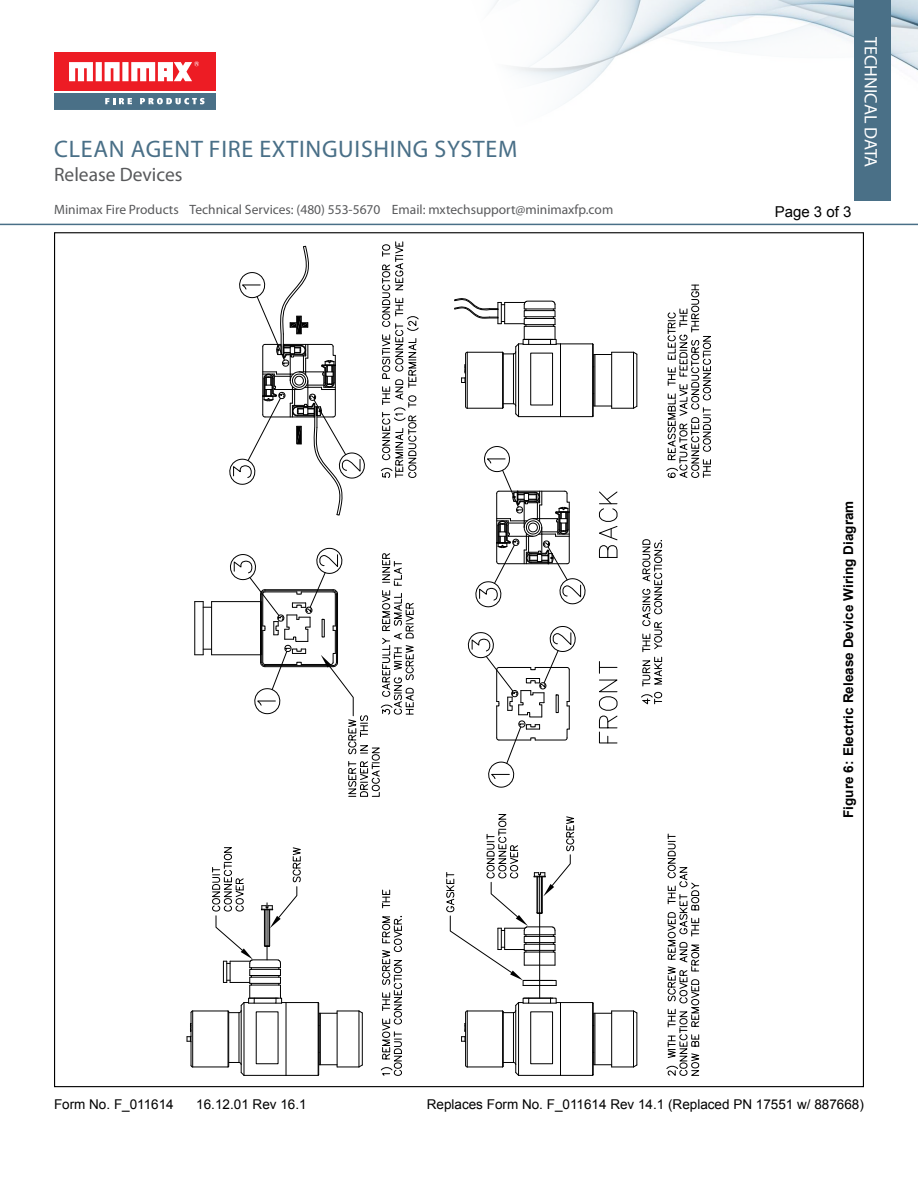
<style>
.page{position:relative;width:918px;height:1188px;background:#fff}
.page>*{position:absolute;margin:0;border:0;box-sizing:border-box;transform-origin:0 0}
.t1{font:24px "Myriad Pro";letter-spacing:.03em;color:#496f87}
.t2{font:19.5px "Myriad Pro";color:#58595b}
.t3{font:18px "Myriad Pro";color:#fff}
.t4{font:15px "Arial";color:#000}
.t5{font:13.5px "Arial";color:#000}
.t6{font:13.5px "Myriad Pro";color:#58595b}
.t7{font:700 13.5px "Arial";color:#000}
</style>
<div class="page">
<img style="left:492px;top:0;width:426px;height:104px">
<div style="left:54px;top:92px;width:162px;height:18px;background:#4a7087"></div>
<div style="left:54px;top:52px;width:162px;height:39px;background:#ed1c24"></div>
<svg style="left:69px;top:61px;width:130px;height:20px"></svg>
<svg style="left:105px;top:98px;width:27px;height:6px"></svg>
<svg style="left:140px;top:98px;width:65px;height:6px"></svg>
<div style="left:854px;top:0;width:37px;height:201px;background:#4a7087"></div>
<hr style="left:0;top:224px;width:918px;height:1px;background:#496f87">
<hr style="left:193px;top:1011px;width:35px;height:1px;background:#000">
<hr style="left:193px;top:1067px;width:35px;height:1px;background:#000">
<hr style="left:191px;top:1013px;width:1px;height:52px;background:#000">
<hr style="left:192px;top:1011px;width:1px;height:56px;background:#000">
<hr style="left:228px;top:1012px;width:1px;height:54px;background:#000">
<svg style="left:187px;top:1023px;width:5px;height:20px"></svg>
<hr style="left:286px;top:1002px;width:32px;height:1px;background:#000">
<hr style="left:286px;top:1075px;width:32px;height:1px;background:#000">
<hr style="left:244px;top:1075px;width:42px;height:1px;background:#000">
<svg style="left:227px;top:1062px;width:18px;height:14px"></svg>
<hr style="left:286px;top:1003px;width:1px;height:72px;background:#000">
<hr style="left:244px;top:1003px;width:1px;height:72px;background:#000">
<hr style="left:241px;top:1005px;width:1px;height:68px;background:#000">
<hr style="left:239px;top:1013px;width:1px;height:49px;background:#000">
<svg style="left:317px;top:1002px;width:46px;height:74px"></svg>
<hr style="left:337px;top:1013px;width:1px;height:52px;background:#000">
<hr style="left:467px;top:1011px;width:36px;height:1px;background:#000">
<hr style="left:467px;top:1067px;width:36px;height:1px;background:#000">
<hr style="left:465px;top:1013px;width:1px;height:52px;background:#000">
<hr style="left:467px;top:1011px;width:1px;height:56px;background:#000">
<hr style="left:502px;top:1011px;width:1px;height:56px;background:#000">
<hr style="left:503px;top:1012px;width:1px;height:54px;background:#000">
<svg style="left:461px;top:1023px;width:6px;height:20px"></svg>
<hr style="left:561px;top:1002px;width:32px;height:1px;background:#000">
<hr style="left:561px;top:1075px;width:32px;height:1px;background:#000">
<hr style="left:519px;top:1075px;width:42px;height:1px;background:#000">
<svg style="left:501px;top:997px;width:60px;height:17px"></svg>
<svg style="left:501px;top:1062px;width:19px;height:14px"></svg>
<hr style="left:560px;top:1003px;width:1px;height:72px;background:#000">
<hr style="left:518px;top:1003px;width:1px;height:72px;background:#000">
<hr style="left:515px;top:1005px;width:1px;height:68px;background:#000">
<hr style="left:513px;top:1013px;width:1px;height:49px;background:#000">
<svg style="left:592px;top:1002px;width:46px;height:74px"></svg>
<div style="left:530px;top:1011px;width:23px;height:53px;border:1px solid #000"></div>
<hr style="left:611px;top:1013px;width:1px;height:52px;background:#000">
<hr style="left:539px;top:875px;width:1px;height:123px;background:#000">
<svg style="left:382px;top:889px;width:8px;height:19px"></svg>
<svg style="left:380px;top:916px;width:22px;height:160px"></svg>
<svg style="left:666px;top:834px;width:34px;height:242px"></svg>
<svg style="left:446px;top:814px;width:129px;height:172px"></svg>
<hr style="left:212px;top:654px;width:49px;height:1px;background:#000">
<hr style="left:212px;top:601px;width:49px;height:1px;background:#000">
<svg style="left:195px;top:601px;width:17px;height:7px"></svg>
<svg style="left:195px;top:649px;width:16px;height:6px"></svg>
<hr style="left:194px;top:602px;width:1px;height:53px;background:#000">
<hr style="left:211px;top:602px;width:1px;height:53px;background:#000">
<hr style="left:203px;top:602px;width:1px;height:53px;background:#000">
<svg style="left:598px;top:679px;width:20px;height:65px"></svg>
<svg style="left:599px;top:662px;width:18px;height:11px"></svg>
<svg style="left:598px;top:491px;width:20px;height:67px"></svg>
<svg style="left:467px;top:626px;width:109px;height:162px"></svg>
<svg style="left:475px;top:446px;width:111px;height:162px"></svg>
<svg style="left:227px;top:548px;width:187px;height:249px"></svg>
<svg style="left:229px;top:245px;width:136px;height:271px"></svg>
<svg style="left:641px;top:692px;width:21px;height:13px"></svg>
<svg style="left:642px;top:539px;width:21px;height:147px"></svg>
<svg style="left:380px;top:241px;width:39px;height:237px"></svg>
<hr style="left:467px;top:408px;width:36px;height:1px;background:#000">
<hr style="left:465px;top:354px;width:1px;height:53px;background:#000">
<hr style="left:467px;top:352px;width:1px;height:56px;background:#000">
<hr style="left:502px;top:352px;width:1px;height:56px;background:#000">
<hr style="left:503px;top:353px;width:1px;height:55px;background:#000">
<svg style="left:461px;top:364px;width:6px;height:20px"></svg>
<hr style="left:561px;top:343px;width:32px;height:1px;background:#000">
<hr style="left:561px;top:416px;width:32px;height:1px;background:#000">
<hr style="left:519px;top:416px;width:42px;height:1px;background:#000">
<svg style="left:501px;top:403px;width:19px;height:15px"></svg>
<hr style="left:560px;top:344px;width:1px;height:73px;background:#000">
<hr style="left:518px;top:344px;width:1px;height:73px;background:#000">
<hr style="left:515px;top:347px;width:1px;height:67px;background:#000">
<hr style="left:513px;top:354px;width:1px;height:50px;background:#000">
<svg style="left:592px;top:343px;width:46px;height:75px"></svg>
<div style="left:530px;top:353px;width:23px;height:52px;border:1px solid #000"></div>
<hr style="left:611px;top:355px;width:1px;height:51px;background:#000">
<svg style="left:666px;top:285px;width:45px;height:193px"></svg>
<svg style="left:454px;top:298px;width:107px;height:57px"></svg>
<svg style="left:210px;top:847px;width:94px;height:167px"></svg>
<h1 class="t1" style="left:54px;top:134px;width:465px">CLEAN AGENT FIRE EXTINGUISHING SYSTEM</h1>
<h2 class="t2" style="left:54px;top:162px;width:130px">Release Devices</h2>
<p class="t6" style="left:54px;top:201px;width:561px">Minimax Fire Products Technical Services: (480) 553-5670 Email: mxtechsupport@minimaxfp.com</p>
<h3 class="t3" style="left:882px;top:37px;width:131px;rotate:90deg">TECHNICAL DATA</h3>
<p class="t4" style="left:775px;top:202px;width:78px">Page 3 of 3</p>
<p class="t7" style="left:839px;top:818px;width:319px;rotate:-90deg">Figure 6: Electric Release Device Wiring Diagram</p>
<p class="t5" style="left:54px;top:1095px;width:121px">Form No. F_011614</p>
<p class="t5" style="left:196px;top:1095px;width:112px">16.12.01 Rev 16.1</p>
<p class="t5" style="left:427px;top:1095px;width:439px">Replaces Form No. F_011614 Rev 14.1 (Replaced PN 17551 w/ 887668)</p>
</div>
